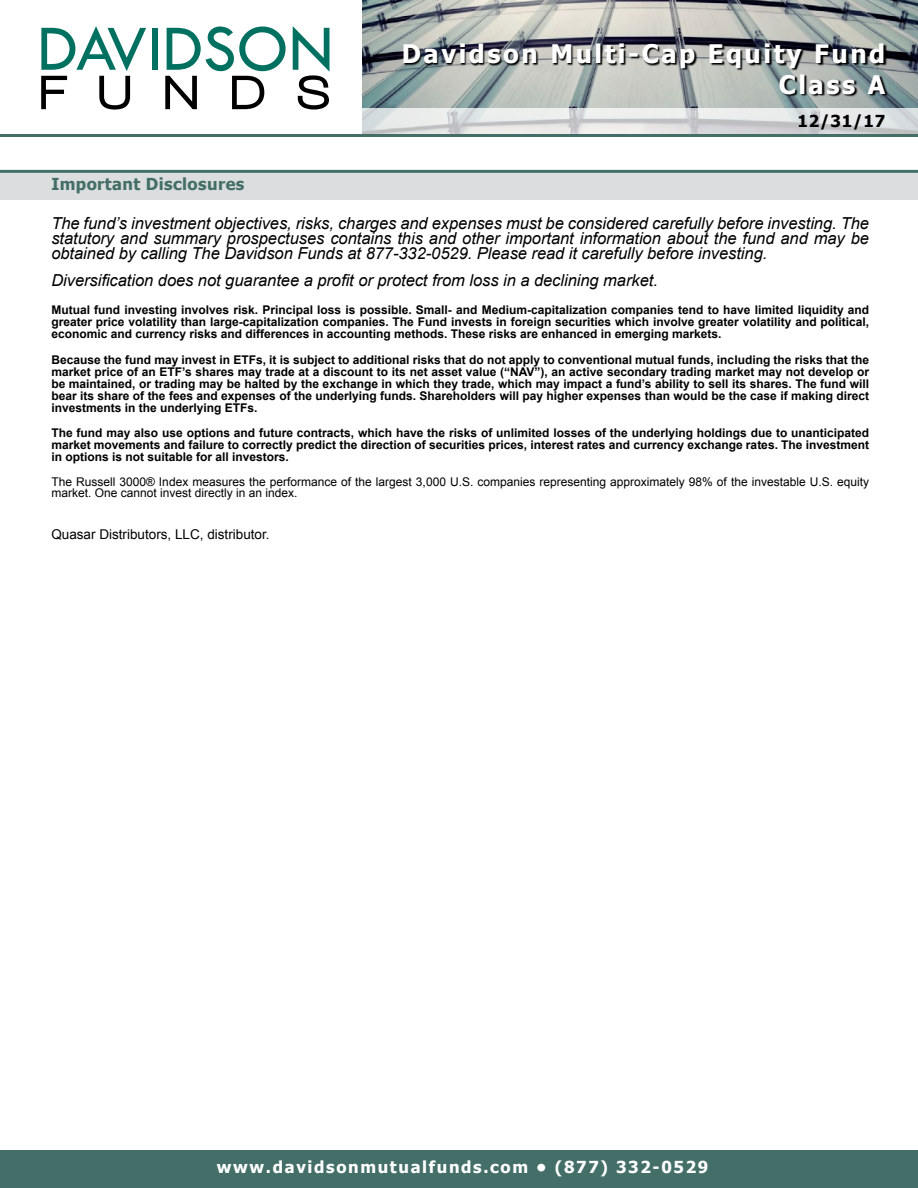
<style>
.page{position:relative;width:918px;height:1188px;background:#fff}
.page>*{position:absolute;margin:0;border:0;box-sizing:border-box;transform-origin:0 0}
.t1{font:700 25.5px/30.6px "Tahoma";letter-spacing:.1em;color:#fff;text-align:right}
.t2{font:italic 16.5px/15px "Arial";letter-spacing:-.005em;color:#000;text-align:justify}
.t3{font:700 16.5px "Tahoma";letter-spacing:.1em;color:#fff}
.t4{font:700 16.5px "Tahoma";letter-spacing:.025em;color:#436f68}
.t5{font:700 16.5px "Tahoma";color:#000}
.t6{font:13.5px "Arial";color:#000}
.t7{font:700 12px/12px "Arial";color:#000;text-align:justify}
.t8{font:12px/11.2px "Arial";color:#000}
</style>
<div class="page">
<div style="left:0;top:1150px;width:918px;height:38px;background:#436f68"></div>
<img style="left:362px;top:0;width:556px;height:108px">
<svg style="left:362px;top:108px;width:556px;height:26px;background:#dcddde"></svg>
<div style="left:152px;top:28px;width:5px;height:42px;background:#007161"></div>
<svg style="left:41px;top:26px;width:105px;height:84px"></svg>
<svg style="left:165px;top:26px;width:121px;height:83px"></svg>
<svg style="left:293px;top:26px;width:36px;height:84px"></svg>
<hr style="left:0;top:134px;width:918px;height:3px;background:#436f68">
<div style="left:0;top:173px;width:918px;height:27px;background:#dcddde"></div>
<hr style="left:0;top:170px;width:918px;height:3px;background:#436f68">
<svg style="left:404px;top:44px;width:484px;height:52px;background:#868b8a"></svg>
<h1 class="t1" style="left:402px;top:37px;width:485px">Davidson Multi-Cap Equity Fund<br>Class A</h1>
<h2 class="t4" style="left:51px;top:173px;width:195px">Important Disclosures</h2>
<h2 class="t5" style="left:797px;top:109px;width:89px">12/31/17</h2>
<p class="t2" style="left:51px;top:216px;width:819px">The fund’s investment objectives, risks, charges and expenses must be considered carefully before investing. The statutory and summary prospectuses contains this and other important information about the fund and may be obtained by calling The Davidson Funds at 877-332-0529. Please read it carefully before investing.</p>
<h2 class="t2" style="left:51px;top:273px;width:608px">Diversification does not guarantee a profit or protect from loss in a declining market.</h2>
<p class="t7" style="left:51px;top:304px;width:819px">Mutual fund investing involves risk. Principal loss is possible. Small- and Medium-capitalization companies tend to have limited liquidity and greater price volatility than large-capitalization companies. The Fund invests in foreign securities which involve greater volatility and political, economic and currency risks and differences in accounting methods. These risks are enhanced in emerging markets.</p>
<p class="t7" style="left:51px;top:354px;width:819px">Because the fund may invest in ETFs, it is subject to additional risks that do not apply to conventional mutual funds, including the risks that the market price of an ETF’s shares may trade at a discount to its net asset value (“NAV”), an active secondary trading market may not develop or be maintained, or trading may be halted by the exchange in which they trade, which may impact a fund’s ability to sell its shares. The fund will bear its share of the fees and expenses of the underlying funds. Shareholders will pay higher expenses than would be the case if making direct investments in the underlying ETFs.</p>
<p class="t7" style="left:51px;top:427px;width:819px">The fund may also use options and future contracts, which have the risks of unlimited losses of the underlying holdings due to unanticipated market movements and failure to correctly predict the direction of securities prices, interest rates and currency exchange rates. The investment in options is not suitable for all investors.</p>
<p class="t8" style="left:51px;top:476px;width:819px">The Russell 3000® Index measures the performance of the largest 3,000 U.S. companies representing approximately 98% of the investable U.S. equity market. One cannot invest directly in an index.</p>
<p class="t6" style="left:51px;top:526px;width:220px">Quasar Distributors, LLC, distributor.</p>
<h2 class="t3" style="left:217px;top:1155px;width:493px">www.davidsonmutualfunds.com • (877) 332-0529</h2>
</div>
